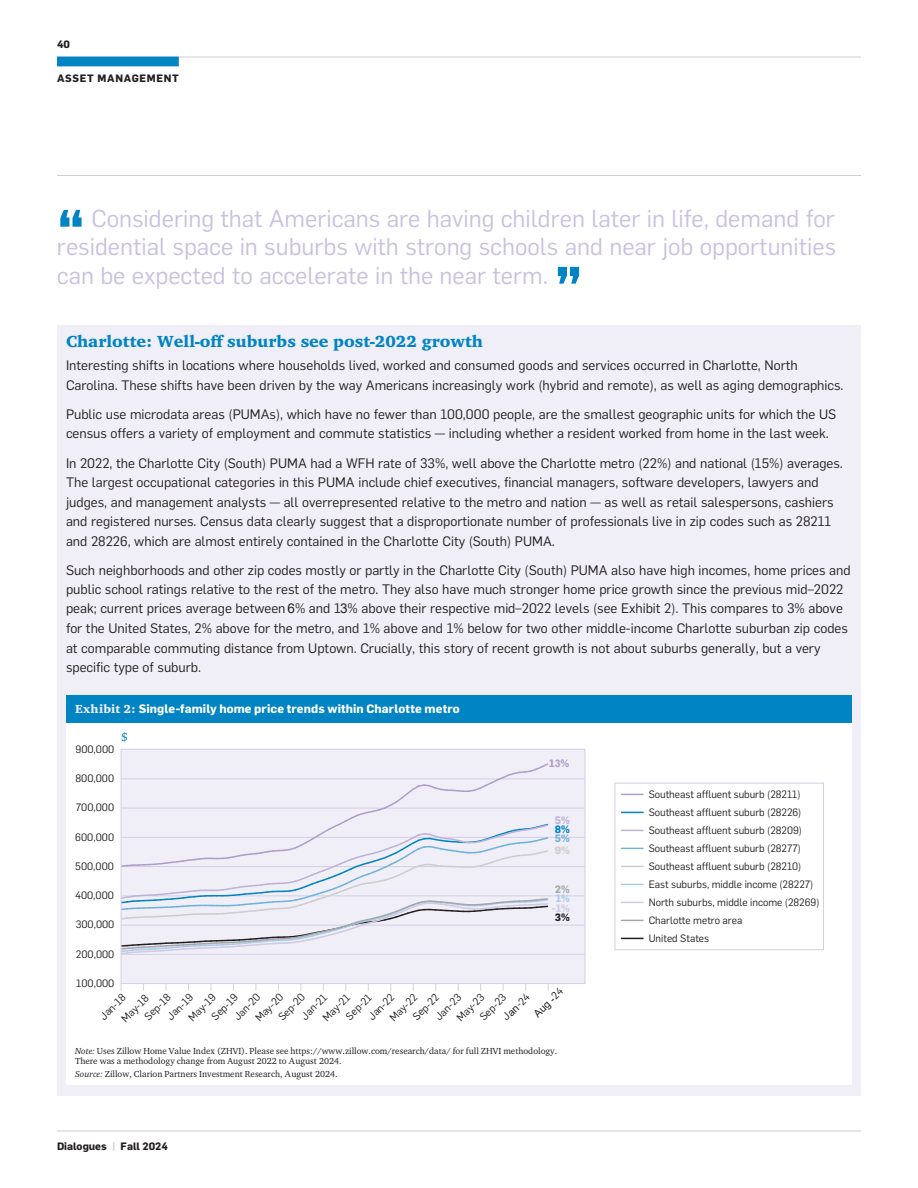
<style>
.page{position:relative;width:918px;height:1188px;background:#fff}
.page>*{position:absolute;margin:0;border:0;box-sizing:border-box;transform-origin:0 0}
.t1{font:700 54px "Flama";color:#0084c4}
.t2{font:24px/28.5px "Flama";color:#c9c1df;text-align:justify}
.t3{font:900 16.5px "Charter ITC Std";color:#0084c4}
.t4{font:13.5px/19.5px "Flama";color:#231f20}
.t5{font:700 12px "Flama";letter-spacing:.01em;color:#fff}
.t6{font:12px "Charter ITC Std";color:#0084c4}
.t7{font:10.5px/17px "Flama";color:#231f20}
.t8{font:700 10.5px "Flama";color:#231f20}
.t9{font:700 10.5px "Flama";letter-spacing:.06em;color:#231f20}
.t10{font:10.5px "Arial";color:#231f20}
.t11{font:700 10.5px "Flama";color:#ad9ecc}
.t12{font:700 10.5px "Flama";color:#d1cae4}
.t13{font:700 10.5px "Flama";color:#beb3d7}
.t14{font:700 10.5px "Flama";color:#0084c4}
.t15{font:700 10.5px "Flama";color:#70b2dd}
.t16{font:700 10.5px "Flama";color:#cdcecf}
.t17{font:700 10.5px "Flama";color:#a7cdea}
.t18{font:700 10.5px "Flama";color:#a5a8ab}
.t19{font:9px/10.8px "Charter ITC Std";color:#231f20}
.s1{font-family:"Arial"}
.s2{font-family:"Charter ITC Std";font-weight:900;color:#f0eef6}
.s3{font-family:"Flama"}
.s4{font-style:italic}
.s5{font-family:"Minion Pro";font-size:9.75px}
.s6{color:#cdcecf}
</style>
<div class="page">
<hr style="left:57px;top:1131px;width:804px;height:1px;background:#cdcecf">
<hr style="left:57px;top:57px;width:804px;height:1px;background:#cdcecf">
<hr style="left:57px;top:175px;width:804px;height:1px;background:#cdcecf">
<div style="left:57px;top:57px;width:122px;height:9px;background:#0084c4"></div>
<div style="left:57px;top:326px;width:804px;height:770px;background:#f0eef6"></div>
<div style="left:66px;top:695px;width:786px;height:390px;background:#fff"></div>
<div style="left:121px;top:749px;width:464px;height:235px;background:#f0eef6"></div>
<hr style="left:121px;top:778px;width:464px;height:1px;background:#d5cfe6">
<hr style="left:121px;top:808px;width:464px;height:1px;background:#d5cfe6">
<hr style="left:121px;top:866px;width:464px;height:1px;background:#d5cfe6">
<hr style="left:121px;top:895px;width:464px;height:1px;background:#d5cfe6">
<hr style="left:121px;top:925px;width:464px;height:1px;background:#d5cfe6">
<hr style="left:121px;top:954px;width:464px;height:1px;background:#d5cfe6">
<div style="left:66px;top:695px;width:786px;height:28px;background:#0084c4"></div>
<div style="left:615px;top:783px;width:209px;height:167px;border:1px solid #d5cfe6"></div>
<hr style="left:121px;top:837px;width:464px;height:1px;background:#d5cfe6">
<svg style="left:621px;top:812px;width:23px;height:1px"></svg>
<svg style="left:621px;top:848px;width:23px;height:1px"></svg>
<svg style="left:621px;top:938px;width:23px;height:1px"></svg>
<svg style="left:621px;top:902px;width:23px;height:1px"></svg>
<svg style="left:621px;top:884px;width:23px;height:1px"></svg>
<svg style="left:621px;top:794px;width:23px;height:1px"></svg>
<svg style="left:621px;top:866px;width:23px;height:1px"></svg>
<svg style="left:621px;top:830px;width:23px;height:1px"></svg>
<svg style="left:621px;top:920px;width:23px;height:1px"></svg>
<svg style="left:120px;top:762px;width:429px;height:193px"></svg>
<div style="left:121px;top:749px;width:464px;height:235px;border:1px solid #d5cfe6"></div>
<p class="t8" style="left:57px;top:40px;width:14px">40</p>
<p class="t9" style="left:57px;top:75px;width:123px">ASSET MANAGEMENT</p>
<h2 class="t2" style="left:57px;top:206px;width:781px;text-indent:34px">Considering that Americans are having children later in life, demand for residential space in suburbs with strong schools and near job opportunities can be expected to accelerate in the near term.</h2>
<h1 class="t1" style="left:57px;top:210px;width:30px">“</h1>
<h1 class="t1" style="left:554px;top:267px;width:30px">”</h1>
<p class="t3" style="left:66px;top:335px;width:418px">Charlotte: Well-off suburbs see post-2022 growth</p>
<p class="t4" style="left:66px;top:357px;width:779px">Interesting shifts in locations where households lived, worked and consumed goods and services occurred in Charlotte, North<br>Carolina. These shifts have been driven by the way Americans increasingly work (hybrid and remote), as well as aging demographics.</p>
<p class="t4" style="left:66px;top:406px;width:772px">Public use microdata areas (PUMAs), which have no fewer than 100,000 people, are the smallest geographic units for which the US census offers a variety of employment and commute statistics — including whether a resident worked from home in the last week.</p>
<p class="t4" style="left:66px;top:454px;width:778px">In 2022, the Charlotte City (South) PUMA had a WFH rate of 33%, well above the Charlotte metro (22%) and national (15%) averages.<br>The largest occupational categories in this PUMA include chief executives, financial managers, software developers, lawyers and judges, and management analysts — all overrepresented relative to the metro and nation — as well as retail salespersons, cashiers and registered nurses. Census data clearly suggest that a disproportionate number of professionals live in zip codes such as 28211 and 28226, which are almost entirely contained in the Charlotte City (South) PUMA.</p>
<p class="t4" style="left:66px;top:562px;width:786px">Such neighborhoods and other zip codes mostly or partly in the Charlotte City (South) PUMA also have high incomes, home prices and public school ratings relative to the rest of the metro. They also have much stronger home price growth since the previous mid–2022 peak; current prices average between <span class="s1">6</span>% and 1<span class="s1">3</span>% above their respective mid–2022 levels (see Exhibit 2). This compares to 3% above for the United States, 2% above for the metro, and 1% above and 1% below for two other middle-income Charlotte suburban zip codes at comparable commuting distance from Uptown. Crucially, this story of recent growth is not about suburbs generally, but a very specific type of suburb.</p>
<p class="t5" style="left:75px;top:705px;width:386px"><span class="s2">Exhibit 2:</span> Single-family home price trends within Charlotte metro</p>
<p class="t7" style="left:75px;top:742px;width:40px">900,000</p>
<p class="t6" style="left:121px;top:732px;width:8px">$</p>
<p class="t7" style="left:75px;top:771px;width:40px">800,000</p>
<p class="t7" style="left:76px;top:800px;width:40px">700,000</p>
<p class="t7" style="left:75px;top:830px;width:40px">600,000</p>
<p class="t7" style="left:75px;top:859px;width:40px">500,000</p>
<p class="t7" style="left:75px;top:888px;width:40px">400,000</p>
<p class="t7" style="left:76px;top:917px;width:40px">300,000</p>
<p class="t11" style="left:549px;top:760px;width:22px">1<span class="s1">3</span>%</p>
<p class="t13" style="left:555px;top:817px;width:17px">5%</p>
<p class="t14" style="left:555px;top:826px;width:17px">8%</p>
<p class="t15" style="left:555px;top:834px;width:17px">5%</p>
<p class="t16" style="left:555px;top:847px;width:17px">9%</p>
<p class="t18" style="left:555px;top:886px;width:17px">2%</p>
<p class="t12" style="left:552px;top:904px;width:20px">-1%</p>
<p class="t8" style="left:555px;top:913px;width:17px">3%</p>
<p class="t17" style="left:556px;top:895px;width:16px">1%</p>
<p class="t7" style="left:76px;top:947px;width:40px">200,000</p>
<p class="t7" style="left:76px;top:976px;width:40px">100,000</p>
<p class="t7" style="left:499px;top:1014px;width:35px;rotate:-45deg">J<span class="s1">an</span>-24</p>
<p class="t10" style="left:530px;top:1010px;width:38px;rotate:-45deg">Aug -<span class="s3">24</span></p>
<p class="t7" style="left:432px;top:1013px;width:34px;rotate:-45deg">Jan-23</p>
<p class="t7" style="left:453px;top:1014px;width:35px;rotate:-45deg">May-23</p>
<p class="t7" style="left:476px;top:1013px;width:34px;rotate:-45deg">Sep-23</p>
<p class="t7" style="left:298px;top:1013px;width:33px;rotate:-45deg">Jan-21</p>
<p class="t7" style="left:342px;top:1013px;width:33px;rotate:-45deg">Sep-21</p>
<p class="t7" style="left:365px;top:1013px;width:34px;rotate:-45deg">Jan-22</p>
<p class="t7" style="left:319px;top:1014px;width:35px;rotate:-45deg">May-21</p>
<p class="t7" style="left:409px;top:1013px;width:34px;rotate:-45deg">Sep-22</p>
<p class="t7" style="left:386px;top:1014px;width:35px;rotate:-45deg">May-22</p>
<p class="t7" style="left:106px;top:1003px;width:35px;text-indent:-14px;rotate:-45deg">Jan-18<br>May-18</p>
<p class="t7" style="left:141px;top:1013px;width:34px;rotate:-45deg">Sep-18</p>
<p class="t7" style="left:230px;top:1013px;width:34px;rotate:-45deg">Jan-20</p>
<p class="t7" style="left:252px;top:1015px;width:36px;rotate:-45deg">May-20</p>
<p class="t7" style="left:275px;top:1013px;width:34px;rotate:-45deg">Sep-20</p>
<p class="t7" style="left:163px;top:1013px;width:34px;rotate:-45deg">Jan-19</p>
<p class="t7" style="left:208px;top:1013px;width:34px;rotate:-45deg">Sep-19</p>
<p class="t7" style="left:185px;top:1014px;width:35px;rotate:-45deg">May-19</p>
<p class="t19" style="left:75px;top:1046px;width:484px"><span class="s4">Note:</span> Uses Zillow Home Value Index (ZHVI). Please see https://www.zillow.com/research/data/ for full ZHVI methodology.<br>There was a methodology change from August 2022 to <span class="s5">August</span> 2024.</p>
<p class="t19" style="left:75px;top:1069px;width:264px"><span class="s4">Source:</span> Zillow, Clarion Partners Investment Research, <span class="s5">August</span> 2024.</p>
<p class="t8" style="left:57px;top:1142px;width:112px">Dialogues <span class="s6">|</span> Fall 2024</p>
<p class="t7" style="left:649px;top:787px;width:153px">Southeast affluent suburb (28211)</p>
<p class="t7" style="left:649px;top:805px;width:154px">Southeast affluent suburb (28226)</p>
<p class="t7" style="left:649px;top:841px;width:154px">Southeast affluent suburb (28277)</p>
<p class="t7" style="left:649px;top:823px;width:155px">Southeast affluent suburb (28209)</p>
<p class="t7" style="left:649px;top:859px;width:154px">Southeast affluent suburb (28210)</p>
<p class="t7" style="left:649px;top:877px;width:166px">East suburbs, middle income (28227)</p>
<p class="t7" style="left:649px;top:895px;width:172px">North suburbs, middle income (28269)</p>
<p class="t7" style="left:649px;top:913px;width:95px">Charlotte metro area</p>
<p class="t7" style="left:649px;top:931px;width:62px">United States</p>
</div>
